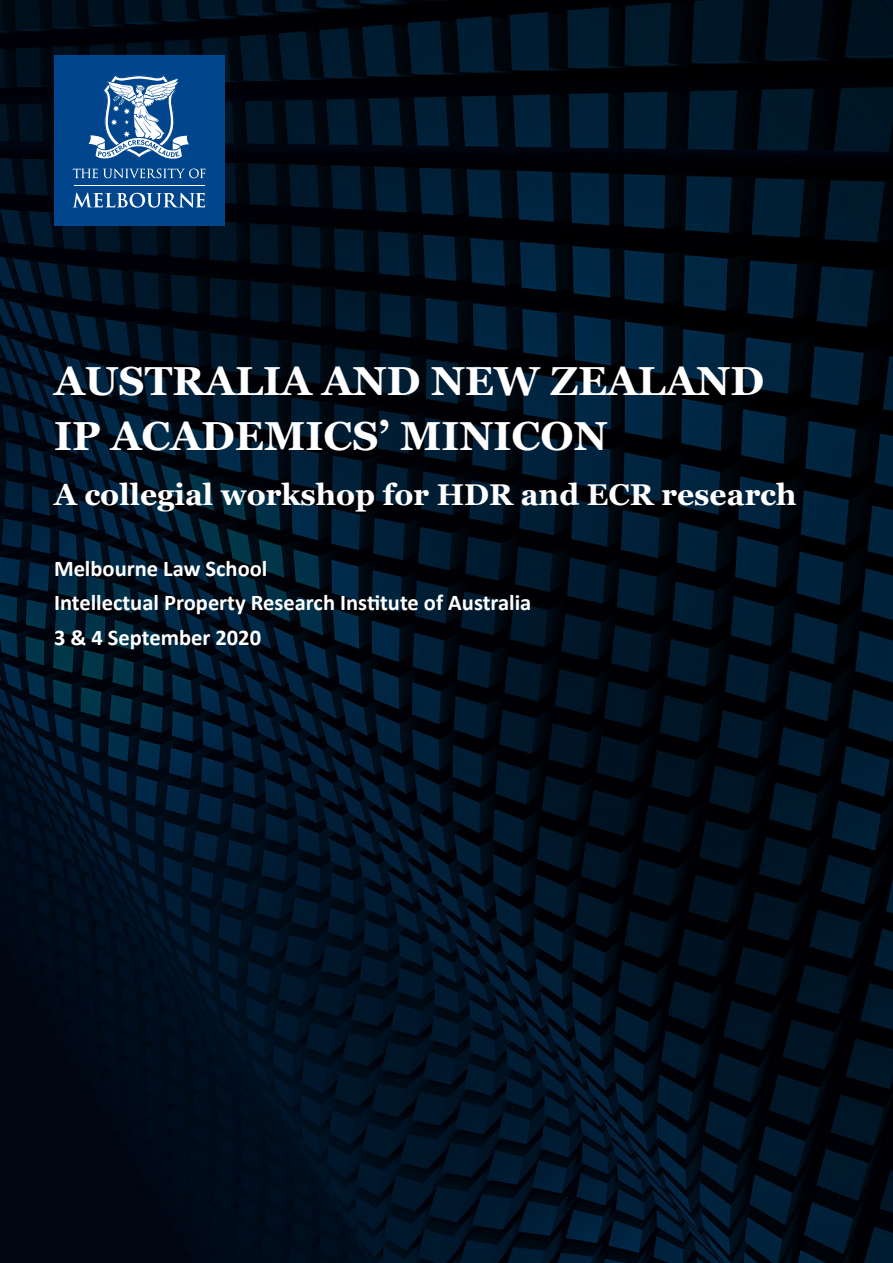
<style>
.page{position:relative;width:893px;height:1263px;background:#fff}
.page>*{position:absolute;margin:0;border:0;box-sizing:border-box;transform-origin:0 0}
.Normal_UoM_brand{font:700 40.5px "Georgia";color:#fff}
.Normal_UoM_brand-2{font:700 30px "Georgia";color:#fff}
.Normal_UoM_brand-3{font:700 22.5px "Calibri";color:#fff}
</style>
<div class="page">
<img style="left:0;top:0;width:893px;height:1263px">
<div style="left:54px;top:56px;width:170px;height:170px;background:#01468c"></div>
<svg style="left:73px;top:168px;width:132px;height:10px"></svg>
<hr style="left:74px;top:185px;width:131px;height:1px;background:#fff">
<svg style="left:73px;top:193px;width:132px;height:15px"></svg>
<svg style="left:88px;top:75px;width:101px;height:84px"></svg>
<p class="Normal_UoM_brand" style="left:54px;top:355px;width:712px">AUSTRALIA AND NEW ZEALAND</p>
<p class="Normal_UoM_brand" style="left:54px;top:410px;width:555px">IP ACADEMICS’ MINICON</p>
<p class="Normal_UoM_brand-2" style="left:54px;top:476px;width:744px">A collegial workshop for HDR and ECR research</p>
<p class="Normal_UoM_brand-3" style="left:54px;top:552px;width:215px">Melbourne Law School</p>
<p class="Normal_UoM_brand-3" style="left:54px;top:587px;width:479px">Intellectual Property Research Institute of Australia</p>
<p class="Normal_UoM_brand-3" style="left:54px;top:621px;width:209px">3 &amp; 4 September 2020</p>
</div>
